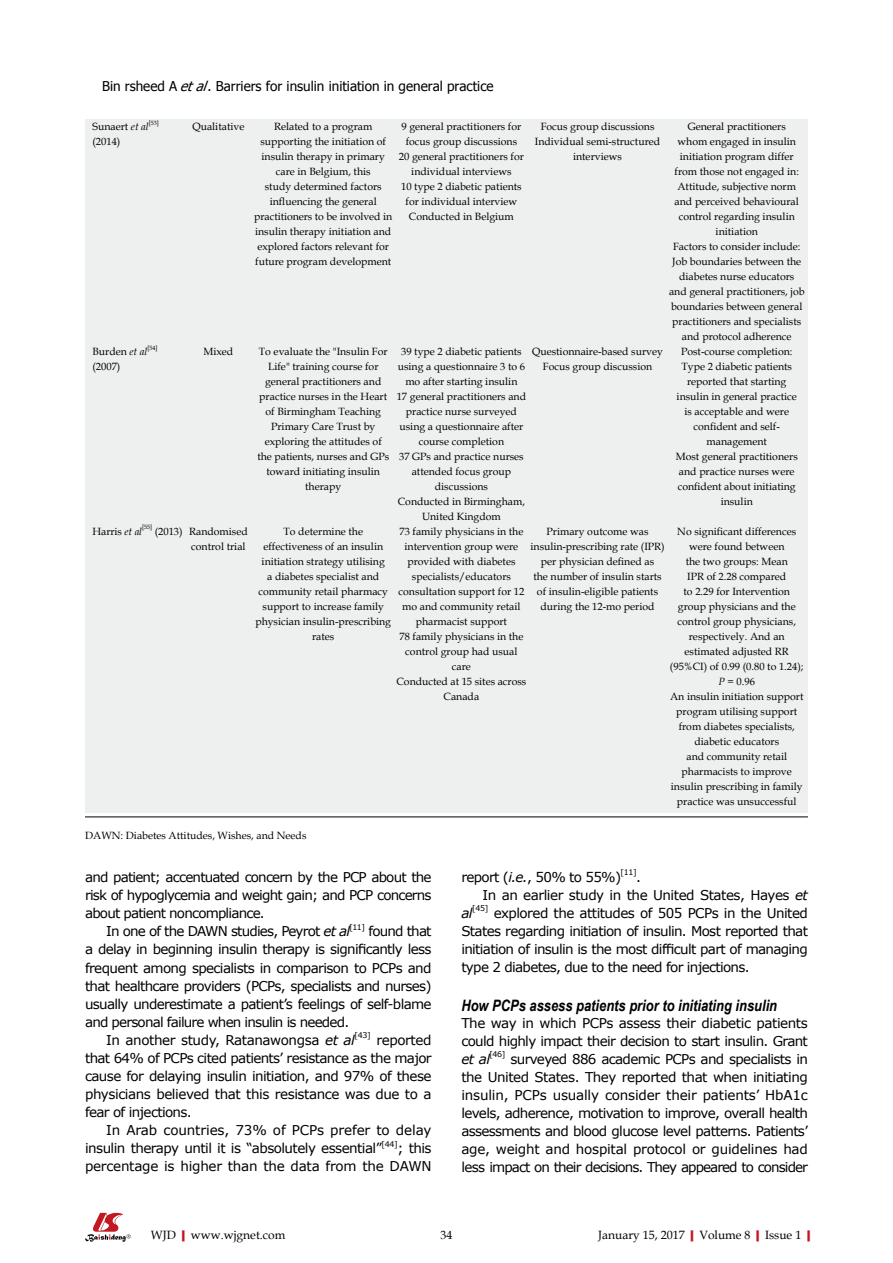
<style>
.page{position:relative;width:893px;height:1263px;background:#fff}
.page>*{position:absolute;margin:0;border:0;box-sizing:border-box;transform-origin:0 0}
.t1{font:italic 700 15.75px "Arial Narrow";color:#000}
.t2{font:13.5px/18px "Verdana";letter-spacing:-.05em;color:#000;text-align:justify}
.t3{font:13.5px "Tahoma";color:#000}
.t4{font:13.5px/18px "Verdana";letter-spacing:-.02em;color:#000;text-align:right}
.t5{font:13.5px "Verdana";letter-spacing:-.03em;color:#000}
.t6{font:13.5px "Verdana";letter-spacing:-.01em;color:#000}
.t7{font:italic 13.5px "Verdana";color:#000}
.t8{font:12px "Book Antiqua";color:#000}
.t9{font:10.5px/15px "Book Antiqua";color:#000;text-align:center}
.t10{font:7.8px "Verdana";letter-spacing:-.045em;color:#000}
.t11{font:6.15px "Book Antiqua";color:#000}
.s1{font-style:italic}
.s2{font-weight:700;color:#c01920}
</style>
<div class="page">
<svg style="left:85px;top:1213px;width:46px;height:29px"></svg>
<div style="left:85px;top:119px;width:723px;height:693px;background:#eeefef"></div>
<hr style="left:85px;top:816px;width:723px;height:1px;background:#000">
<p class="t3" style="left:102px;top:77px;width:393px">Bin rsheed A <span class="s1">etal</span>. Barriers for insulin initiation in general practice</p>
<p class="t9" style="left:92px;top:119px;width:58px">Sunaert <span class="s1">et al</span></p>
<p class="t11" style="left:149px;top:118px;width:12px">[53]</p>
<p class="t9" style="left:92px;top:134px;width:29px">(2014)</p>
<p class="t9" style="left:92px;top:344px;width:56px">Burden <span class="s1">et al</span></p>
<p class="t11" style="left:147px;top:343px;width:12px">[54]</p>
<p class="t9" style="left:92px;top:359px;width:29px">(2007)</p>
<p class="t9" style="left:192px;top:119px;width:54px">Qualitative</p>
<p class="t9" style="left:254px;top:119px;width:139px">Related to a program supporting the initiation of insulin therapy in primary care in Belgium, this<br>study determined factors influencing the general practitioners to be involved in insulin therapy initiation and explored factors relevant for future program development</p>
<p class="t9" style="left:399px;top:119px;width:127px">9 general practitioners for focus group discussions<br>20 general practitioners for individual interviews<br>10 type 2 diabetic patients for individual interview<br>Conducted in Belgium</p>
<p class="t9" style="left:535px;top:119px;width:127px">Focus group discussions<br>Individual semi-structured interviews</p>
<p class="t9" style="left:669px;top:119px;width:137px">General practitioners<br>whom engaged in insulin initiation program differ from those not engaged in:<br>Attitude, subjective norm and perceived behavioural control regarding insulin initiation<br>Factors to consider include:<br>Job boundaries between the diabetes nurse educators and general practitioners, job boundaries between general practitioners and specialists and protocol adherence</p>
<p class="t9" style="left:204px;top:344px;width:31px">Mixed</p>
<p class="t9" style="left:257px;top:344px;width:133px">To evaluate the "Insulin For<br>Life" training course for general practitioners and practice nurses in the Heart of Birmingham Teaching<br>Primary Care Trust by exploring the attitudes of the patients, nurses and GPs toward initiating insulin therapy</p>
<p class="t9" style="left:397px;top:344px;width:131px">39 type 2 diabetic patients using a questionnaire 3 to 6 mo after starting insulin<br>17 general practitioners and practice nurse surveyed using a questionnaire after course completion<br>37 GPs and practice nurses attended focus group discussions<br>Conducted in Birmingham,<br>United Kingdom</p>
<p class="t9" style="left:532px;top:344px;width:132px">Questionnaire-based survey<br>Focus group discussion</p>
<p class="t9" style="left:676px;top:344px;width:124px">Post-course completion:<br>Type 2 diabetic patients reported that starting insulin in general practice is acceptable and were confident and self&shy;management<br>Most general practitioners and practice nurses were confident about initiating insulin</p>
<p class="t9" style="left:92px;top:523px;width:51px">Harris <span class="s1">et al</span></p>
<p class="t11" style="left:142px;top:523px;width:12px">[55]</p>
<p class="t9" style="left:155px;top:523px;width:94px;text-align:right">(2013) Randomised control trial</p>
<p class="t9" style="left:255px;top:523px;width:137px">To determine the effectiveness of an insulin initiation strategy utilising<br>a diabetes specialist and community retail pharmacy support to increase family physician insulin-prescribing rates</p>
<p class="t9" style="left:397px;top:523px;width:131px">73 family physicians in the intervention group were provided with diabetes specialists/educators consultation support for 12 mo and community retail pharmacist support<br>78 family physicians in the control group had usual care<br>Conducted at 15 sites across<br>Canada</p>
<p class="t9" style="left:531px;top:523px;width:135px">Primary outcome was insulin-prescribing rate (IPR) per physician defined as<br>the number of insulin starts of insulin-eligible patients during the 12-mo period</p>
<p class="t9" style="left:670px;top:523px;width:135px">No significant differences were found between<br>the two groups: Mean<br>IPR of 2.28 compared<br>to 2.29 for Intervention group physicians and the control group physicians, respectively. And an estimated adjusted RR (95%CI) of 0.99 (0.80 to 1.24);<br><span class="s1">P</span> = 0.96<br>An insulin initiation support program utilising support from diabetes specialists, diabetic educators<br>and community retail pharmacists to improve insulin prescribing in family practice was unsuccessful</p>
<p class="t9" style="left:85px;top:828px;width:223px">DAWN: Diabetes Attitudes, Wishes, and Needs</p>
<p class="t2" style="left:85px;top:868px;width:348px">and patient; accentuated concern by the PCP about the</p>
<p class="t2" style="left:85px;top:886px;width:348px">risk of hypoglycemia and weight gain; and PCP concerns</p>
<p class="t2" style="left:85px;top:904px;width:181px">about patient noncompliance.</p>
<p class="t2" style="left:106px;top:922px;width:245px">In one of the DAWN studies, Peyrot <span class="s1">et al</span></p>
<p class="t10" style="left:349px;top:921px;width:17px">[11]</p>
<p class="t2" style="left:368px;top:922px;width:65px">found that</p>
<p class="t2" style="left:85px;top:940px;width:348px">a delay in beginning insulin therapy is significantly less</p>
<p class="t2" style="left:85px;top:958px;width:348px">frequent among specialists in comparison to PCPs and</p>
<p class="t2" style="left:85px;top:976px;width:348px">that healthcare providers (PCPs, specialists and nurses)</p>
<p class="t2" style="left:85px;top:995px;width:348px">usually underestimate a patient’s feelings of self-blame</p>
<p class="t2" style="left:85px;top:1013px;width:266px">and personal failure when insulin is needed.</p>
<p class="t5" style="left:106px;top:1031px;width:250px">In another study, Ratanawongsa <span class="s1">et al</span></p>
<p class="t10" style="left:354px;top:1030px;width:18px">[43]</p>
<p class="t5" style="left:377px;top:1031px;width:57px">reported</p>
<p class="t2" style="left:85px;top:1049px;width:348px">that 64% of PCPs cited patients’ resistance as the major</p>
<p class="t2" style="left:85px;top:1067px;width:348px">cause for delaying insulin initiation, and 97% of these</p>
<p class="t2" style="left:85px;top:1085px;width:348px">physicians believed that this resistance was due to a</p>
<p class="t2" style="left:85px;top:1103px;width:108px">fear of injections.</p>
<p class="t6" style="left:106px;top:1121px;width:327px">In Arab countries, 73% of PCPs prefer to delay</p>
<p class="t2" style="left:85px;top:1139px;width:298px">insulin therapy until it is “absolutely essential”</p>
<p class="t10" style="left:381px;top:1138px;width:18px">[44]</p>
<p class="t4" style="left:85px;top:1139px;width:348px">; this<br>percentage is higher than the data from the DAWN</p>
<p class="t2" style="left:461px;top:868px;width:161px">report (<span class="s1">i.e.</span>, 50% to 55%)</p>
<p class="t10" style="left:621px;top:867px;width:17px">[11]</p>
<p class="t2" style="left:483px;top:868px;width:327px;text-indent:154px">.<br>In an earlier study in the United States, Hayes <span class="s1">et</span></p>
<p class="t7" style="left:461px;top:904px;width:13px">al</p>
<p class="t10" style="left:472px;top:903px;width:18px">[45]</p>
<p class="t2" style="left:461px;top:904px;width:348px;text-indent:32px">explored the attitudes of 505 PCPs in the United States regarding initiation of insulin. Most reported that initiation of insulin is the most difficult part of managing type 2 diabetes, due to the need for injections.</p>
<p class="t1" style="left:461px;top:993px;width:317px">How PCPs assess patients prior to initiating insulin</p>
<p class="t2" style="left:461px;top:1013px;width:348px">The way in which PCPs assess their diabetic patients could highly impact their decision to start insulin. Grant <span class="s1">et al</span></p>
<p class="t10" style="left:489px;top:1049px;width:17px">[46]</p>
<p class="t2" style="left:461px;top:1049px;width:348px;text-indent:49px">surveyed 886 academic PCPs and specialists in the United States. They reported that when initiating insulin, PCPs usually consider their patients’ HbA1c levels, adherence, motivation to improve, overall health assessments and blood glucose level patterns. Patients’ age, weight and hospital protocol or guidelines had less impact on their decisions. They appeared to consider</p>
<p class="t8" style="left:151px;top:1226px;width:136px">WJD<span class="s2">|</span>www.wjgnet.com</p>
<p class="t8" style="left:440px;top:1226px;width:13px">34</p>
<p class="t8" style="left:598px;top:1226px;width:219px">January 15, 2017<span class="s2">|</span>Volume 8<span class="s2">|</span>Issue 1<span class="s2">|</span></p>
</div>
